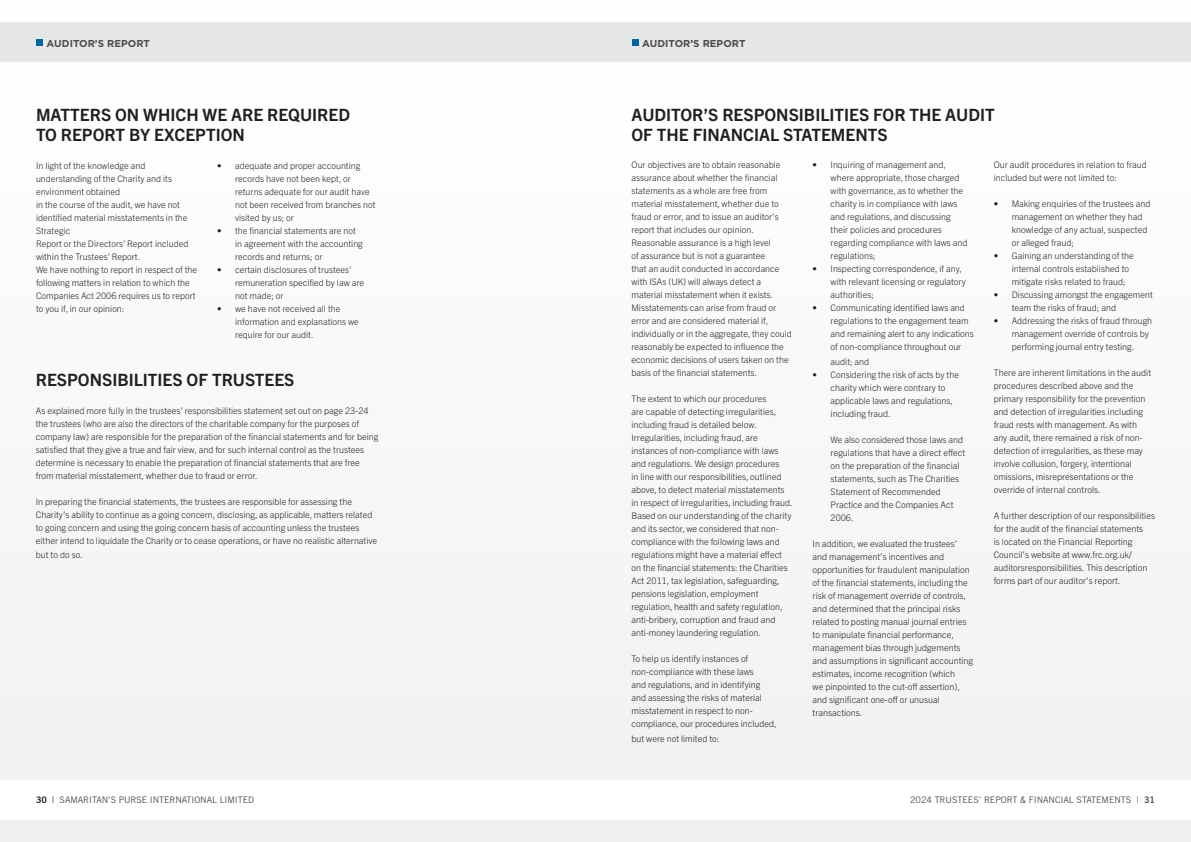
<style>
.page{position:relative;width:1191px;height:842px;background:#f8f8f8}
.page>*{position:absolute;margin:0;border:0;box-sizing:border-box;transform-origin:0 0}
.t1{font:700 17px "Trade Gothic Next LT Pro";color:#231f20}
.t2{font:700 10px "Gotham";color:#4b4c4d}
.t3{font:300 9px/13px "Trade Gothic Next LT Pro";color:#231f20}
.t4{font:9px "Trade Gothic LT Std";letter-spacing:-.01em;color:#4d4c4f}
.s1{font-family:"Trade Gothic LT Std Bd 2";color:#231f20}
.s2{color:#231f20}
.s3{font-family:"Trade Gothic LT Std Bd 2"}
</style>
<div class="page">
<div style="left:0;top:780px;width:595px;height:40px;background:#fff"></div>
<div style="left:0;top:22px;width:595px;height:40px;background:#e6e7e9"></div>
<div style="left:595px;top:22px;width:596px;height:40px;background:#e6e7e9"></div>
<div style="left:595px;top:780px;width:596px;height:40px;background:#fff"></div>
<div style="left:36px;top:39px;width:7px;height:7px;background:#0065a4"></div>
<div style="left:631px;top:39px;width:7px;height:7px;background:#0065a4"></div>
<p class="t2" style="left:47px;top:36px;width:105px">AUDITOR’S REPORT</p>
<p class="t2" style="left:642px;top:36px;width:105px">AUDITOR’S REPORT</p>
<p class="t1" style="left:36px;top:103px;width:315px">MATTERS ON WHICH WE ARE REQUIRED</p>
<p class="t1" style="left:36px;top:123px;width:210px">TO REPORT BY EXCEPTION</p>
<p class="t1" style="left:631px;top:103px;width:365px">AUDITOR’S RESPONSIBILITIES FOR THE AUDIT</p>
<p class="t1" style="left:631px;top:123px;width:257px">OF THE FINANCIAL STATEMENTS</p>
<p class="t3" style="left:36px;top:159px;width:138px">In light of the knowledge and understanding of the Charity and its environment obtained</p>
<p class="t3" style="left:36px;top:198px;width:153px">in the course of the audit, we have not identified material misstatements in the<br>Strategic</p>
<p class="t3" style="left:36px;top:237px;width:154px">Report or the Directors’ Report included within the Trustees’ Report.</p>
<p class="t3" style="left:36px;top:263px;width:163px">We have nothing to report in respect of the following matters in relation to which the</p>
<p class="t3" style="left:36px;top:289px;width:161px">Companies Act 2006 requires us to report to you if, in our opinion:</p>
<p class="t3" style="left:235px;top:159px;width:142px;text-indent:-18px">• adequate and proper accounting records have not been kept, or returns adequate for our audit have not been received from branches not visited by us; or</p>
<p class="t3" style="left:235px;top:224px;width:129px;text-indent:-18px">• the financial statements are not in agreement with the accounting records and returns; or</p>
<p class="t3" style="left:235px;top:263px;width:130px;text-indent:-18px">• certain disclosures of trustees’ remuneration specified by law are not made; or</p>
<p class="t3" style="left:235px;top:302px;width:125px;text-indent:-18px">• we have not received all the information and explanations we require for our audit.</p>
<p class="t1" style="left:36px;top:368px;width:260px">RESPONSIBILITIES OF TRUSTEES</p>
<p class="t3" style="left:36px;top:403px;width:344px">As explained more fully in the trustees’ responsibilities statement set out on page 23-24 the trustees (who are also the directors of the charitable company for the purposes of company law) are responsible for the preparation of the financial statements and for being satisfied that they give a true and fair view, and for such internal control as the trustees determine is necessary to enable the preparation of financial statements that are free from material misstatement, whether due to fraud or error.</p>
<p class="t3" style="left:36px;top:494px;width:343px">In preparing the financial statements, the trustees are responsible for assessing the Charity’s ability to continue as a going concern, disclosing, as applicable, matters related to going concern and using the going concern basis of accounting unless the trustees either intend to liquidate the Charity or to cease operations, or have no realistic alternative</p>
<p class="t3" style="left:36px;top:548px;width:48px">but to do so.</p>
<p class="t3" style="left:631px;top:158px;width:162px">Our objectives are to obtain reasonable assurance about whether the financial statements as a whole are free from material misstatement, whether due to fraud or error, and to issue an auditor’s report that includes our opinion.<br>Reasonable assurance is a high level<br>of assurance but is not a guarantee<br>that an audit conducted in accordance with ISAs (UK) will always detect a material misstatement when it exists.<br>Misstatements can arise from fraud or error and are considered material if, individually or in the aggregate, they could reasonably be expected to influence the economic decisions of users taken on the basis of the financial statements.</p>
<p class="t3" style="left:631px;top:392px;width:163px">The extent to which our procedures<br>are capable of detecting irregularities, including fraud is detailed below.<br>Irregularities, including fraud, are instances of non-compliance with laws and regulations. We design procedures<br>in line with our responsibilities, outlined above, to detect material misstatements in respect of irregularities, including fraud.</p>
<p class="t3" style="left:631px;top:509px;width:161px">Based on our understanding of the charity and its sector, we considered that non&shy;compliance with the following laws and regulations might have a material effect on the financial statements: the Charities Act 2011, tax legislation, safeguarding, pensions legislation, employment regulation, health and safety regulation, anti-bribery, corruption and fraud and anti-money laundering regulation.</p>
<p class="t3" style="left:631px;top:652px;width:147px">To help us identify instances of non-compliance with these laws<br>and regulations, and in identifying and assessing the risks of material misstatement in respect to non&shy;compliance, our procedures included,</p>
<p class="t3" style="left:631px;top:731px;width:89px">but were not limited to:</p>
<p class="t3" style="left:830px;top:158px;width:138px;text-indent:-18px">• Inquiring of management and, where appropriate, those charged with governance, as to whether the charity is in compliance with laws and regulations, and discussing their policies and procedures regarding compliance with laws and regulations;</p>
<p class="t3" style="left:830px;top:262px;width:137px;text-indent:-18px">• Inspecting correspondence, if any, with relevant licensing or regulatory authorities;</p>
<p class="t3" style="left:830px;top:301px;width:145px;text-indent:-18px">• Communicating identified laws and regulations to the engagement team and remaining alert to any indications of non-compliance throughout our</p>
<p class="t3" style="left:830px;top:354px;width:40px">audit; and</p>
<p class="t3" style="left:830px;top:367px;width:130px;text-indent:-18px">• Considering the risk of acts by the charity which were contrary to applicable laws and regulations, including fraud.</p>
<p class="t3" style="left:830px;top:432px;width:136px">We also considered those laws and regulations that have a direct effect on the preparation of the financial statements, such as The Charities<br>Statement of Recommended<br>Practice and the Companies Act<br>2006.</p>
<p class="t3" style="left:812px;top:536px;width:162px">In addition, we evaluated the trustees’ and management’s incentives and opportunities for fraudulent manipulation of the financial statements, including the risk of management override of controls, and determined that the principal risks related to posting manual journal entries to manipulate financial performance, management bias through judgements and assumptions in significant accounting estimates, income recognition (which<br>we pinpointed to the cut-off assertion), and significant one-off or unusual transactions.</p>
<p class="t3" style="left:993px;top:158px;width:154px">Our audit procedures in relation to fraud included but were not limited to:</p>
<p class="t3" style="left:1011px;top:197px;width:140px;text-indent:-18px">• Making enquiries of the trustees and management on whether they had knowledge of any actual, suspected or alleged fraud;</p>
<p class="t3" style="left:1011px;top:249px;width:124px;text-indent:-18px">• Gaining an understanding of the internal controls established to mitigate risks related to fraud;</p>
<p class="t3" style="left:1011px;top:288px;width:143px;text-indent:-18px">• Discussing amongst the engagement team the risks of fraud; and</p>
<p class="t3" style="left:1011px;top:314px;width:142px;text-indent:-18px">• Addressing the risks of fraud through management override of controls by performing journal entry testing.</p>
<p class="t3" style="left:993px;top:366px;width:159px">There are inherent limitations in the audit procedures described above and the primary responsibility for the prevention and detection of irregularities including fraud rests with management. As with any audit, there remained a risk of non&shy;detection of irregularities, as these may involve collusion, forgery, intentional omissions, misrepresentations or the override of internal controls.</p>
<p class="t3" style="left:993px;top:509px;width:163px">A further description of our responsibilities for the audit of the financial statements<br>is located on the Financial Reporting Council’s website at www.frc.org.uk/ auditorsresponsibilities. This description forms part of our auditor’s report.</p>
<p class="t4" style="left:36px;top:794px;width:220px"><span class="s1">30</span> <span class="s2">|</span> SAMARITAN’S PURSE INTERNATIONAL LIMITED</p>
<p class="t4" style="left:910px;top:794px;width:246px">2024 TRUSTEES’ REPORT &amp; FINANCIAL STATEMENTS | <span class="s3">31</span></p>
</div>
